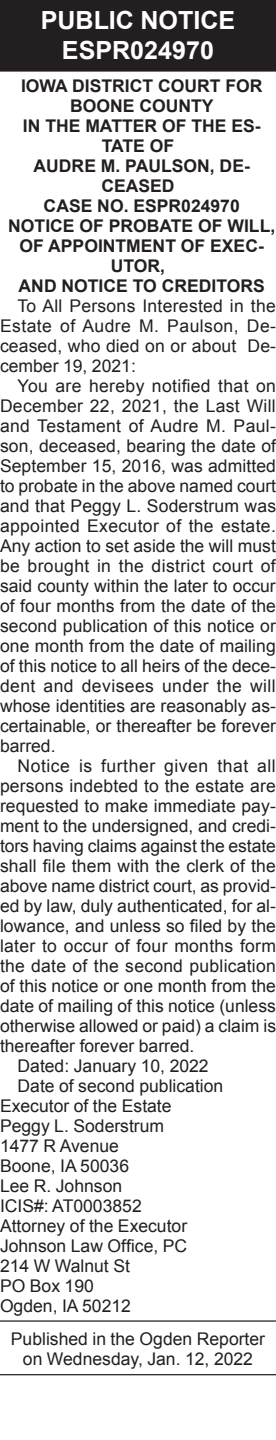
<style>
.page{position:relative;width:276px;height:1440px;background:#fff}
.page>*{position:absolute;margin:0;border:0;box-sizing:border-box;transform-origin:0 0}
.Reversed_Heading_All{font:700 25px "Arial";color:#fff}
.Reversed_Heading_Tit{font:700 25px "Arial";color:#fff}
._1_Column_Arial{font:17.5px/20px "Arial";color:#231f20;text-align:justify}
._2nd_Heading{font:700 17.5px/20px "Arial";color:#231f20;text-align:center}
.footer_long{font:17.5px/20px "Arial";color:#231f20;text-align:center}
</style>
<div class="page">
<div style="left:0;top:0;width:275px;height:42px;background:#231f20"></div>
<div style="left:0;top:29px;width:275px;height:43px;background:#231f20"></div>
<hr style="left:0;top:1320px;width:275px;height:2px;background:#231f20">
<hr style="left:0;top:1374px;width:275px;height:1px;background:#231f20">
<p class="Reversed_Heading_All" style="left:41px;top:4px;width:195px">PUBLIC NOTICE</p>
<p class="Reversed_Heading_Tit" style="left:62px;top:34px;width:153px">ESPR024970</p>
<p class="_2nd_Heading" style="left:21px;top:76px;width:242px">IOWA DISTRICT COURT FOR</p>
<p class="_2nd_Heading" style="left:70px;top:96px;width:144px">BOONE COUNTY</p>
<p class="_2nd_Heading" style="left:23px;top:116px;width:238px">IN THE MATTER OF THE ES-<br>TATE OF</p>
<p class="_2nd_Heading" style="left:33px;top:156px;width:217px">AUDRE M. PAULSON, DE-<br>CEASED</p>
<p class="_2nd_Heading" style="left:43px;top:196px;width:197px">CASE NO. ESPR024970</p>
<p class="_2nd_Heading" style="left:8px;top:216px;width:268px">NOTICE OF PROBATE OF WILL,</p>
<p class="_2nd_Heading" style="left:20px;top:236px;width:245px">OF APPOINTMENT OF EXEC-<br>UTOR,</p>
<p class="_2nd_Heading" style="left:19px;top:276px;width:247px">AND NOTICE TO CREDITORS</p>
<p class="_1_Column_Arial" style="left:0;top:296px;width:277px;text-indent:18px">To All Persons Interested in the Estate of Audre M. Paulson, De&shy;ceased, who died on or about De&shy;cember 19, 2021:</p>
<p class="_1_Column_Arial" style="left:0;top:376px;width:277px;text-indent:18px">You are hereby notified that on December 22, 2021, the Last Will and Testament of Audre M. Paul&shy;son, deceased, bearing the date of September 15, 2016, was admitted to probate in the above named court and that Peggy L. Soderstrum was appointed Executor of the estate.<br>Any action to set aside the will must be brought in the district court of said county within the later to occur of four months from the date of the second publication of this notice or one month from the date of mailing of this notice to all heirs of the dece&shy;dent and devisees under the will whose identities are reasonably as&shy;certainable, or thereafter be forever barred.</p>
<p class="_1_Column_Arial" style="left:0;top:756px;width:277px;text-indent:18px">Notice is further given that all persons indebted to the estate are requested to make immediate pay&shy;ment to the undersigned, and credi&shy;tors having claims against the estate shall file them with the clerk of the above name district court, as provid&shy;ed by law, duly authenticated, for al&shy;lowance, and unless so filed by the later to occur of four months form the date of the second publication of this notice or one month from the date of mailing of this notice (unless otherwise allowed or paid) a claim is thereafter forever barred.</p>
<p class="_1_Column_Arial" style="left:18px;top:1056px;width:192px">Dated: January 10, 2022</p>
<p class="_1_Column_Arial" style="left:18px;top:1076px;width:207px">Date of second publication</p>
<p class="_1_Column_Arial" style="left:0;top:1096px;width:173px">Executor of the Estate</p>
<p class="_1_Column_Arial" style="left:0;top:1116px;width:165px">Peggy L. Soderstrum</p>
<p class="_1_Column_Arial" style="left:0;top:1136px;width:120px">1477 R Avenue</p>
<p class="_1_Column_Arial" style="left:0;top:1156px;width:130px">Boone, IA 50036</p>
<p class="_1_Column_Arial" style="left:0;top:1176px;width:123px">Lee R. Johnson</p>
<p class="_1_Column_Arial" style="left:0;top:1196px;width:143px">ICIS#: AT0003852</p>
<p class="_1_Column_Arial" style="left:0;top:1216px;width:188px">Attorney of the Executor</p>
<p class="_1_Column_Arial" style="left:0;top:1236px;width:188px">Johnson Law Office, PC</p>
<p class="_1_Column_Arial" style="left:0;top:1256px;width:131px">214 W Walnut St</p>
<p class="_1_Column_Arial" style="left:0;top:1276px;width:95px">PO Box 190</p>
<p class="_1_Column_Arial" style="left:0;top:1296px;width:132px">Ogden, IA 50212</p>
<p class="footer_long" style="left:11px;top:1329px;width:255px">Published in the Ogden Reporter on Wednesday, Jan. 12, 2022</p>
</div>
